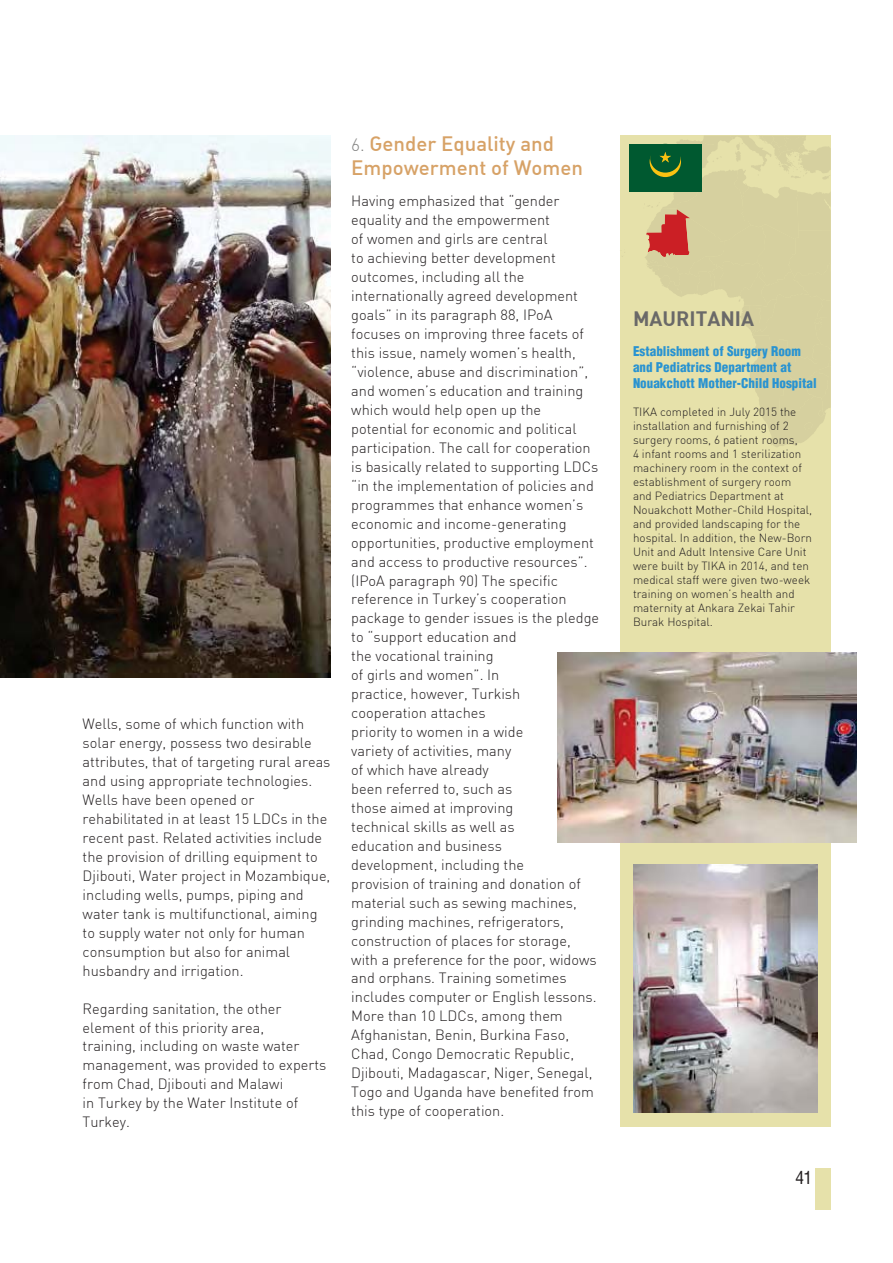
<style>
.page{position:relative;width:893px;height:1263px;background:#fff}
.page>*{position:absolute;margin:0;border:0;box-sizing:border-box;transform-origin:0 0}
.t1{font:500 20.4px/24.5px "DIN Alternate";color:#d7a267}
.t2{font:20.4px "DIN Bold Alternate";color:#6a6968}
.t3{font:17.55px "Helvetica Condensed";color:#231f20}
.t4{font:300 14.55px/18.9px "DIN";color:#231f20}
.t5{font:900 condensed 13.05px/15.8px "Helvetica";color:#2993d1}
.t6{font:300 11.7px/14px "DIN";color:#231f20}
.s1{font-family:"DIN";font-weight:300;font-size:17.55px;color:#838382}
</style>
<div class="page">
<img style="left:0;top:136px;width:331px;height:542px">
<div style="left:620px;top:136px;width:211px;height:991px;background:#e6e1aa"></div>
<div style="left:629px;top:144px;width:73px;height:47px;background:#005930"></div>
<svg style="left:643px;top:136px;width:188px;height:311px"></svg>
<img style="left:558px;top:652px;width:299px;height:191px">
<img style="left:633px;top:865px;width:184px;height:248px">
<div style="left:815px;top:1169px;width:16px;height:41px;background:#e6e1aa"></div>
<p class="t4" style="left:83px;top:716px;width:249px">Wells, some of which function with solar energy, possess two desirable attributes, that of targeting rural areas and using appropriate technologies.<br>Wells have been opened or rehabilitated in at least 15 LDCs in the recent past. Related activities include the provision of drilling equipment to Djibouti, Water project in Mozambique, including wells, pumps, piping and water tank is multifunctional, aiming to supply water not only for human consumption but also for animal husbandry and irrigation.</p>
<p class="t4" style="left:83px;top:1001px;width:245px">Regarding sanitation, the other element of this priority area,<br>training, including on waste water management, was provided to experts from Chad, Djibouti and Malawi<br>in Turkey by the Water Institute of<br>Turkey.</p>
<h1 class="t1" style="left:351px;top:133px;width:233px"><span class="s1">6.</span> Gender Equality and<br>Empowerment of Women</h1>
<p class="t4" style="left:351px;top:193px;width:249px">Having emphasized that “gender equality and the empowerment<br>of women and girls are central<br>to achieving better development outcomes, including all the internationally agreed development goals” in its paragraph 88, IPoA focuses on improving three facets of this issue, namely women’s health, “violence, abuse and discrimination”, and women’s education and training which would help open up the potential for economic and political participation. The call for cooperation is basically related to supporting LDCs “in the implementation of policies and programmes that enhance women’s economic and income-generating opportunities, productive employment and access to productive resources”. (IPoA paragraph 90) The specific reference in Turkey’s cooperation package to gender issues is the pledge to “support education and<br>the vocational training<br>of girls and women”. In<br>practice, however, Turkish cooperation attaches<br>priority to women in a wide<br>variety of activities, many<br>of which have already<br>been referred to, such as<br>those aimed at improving<br>technical skills as well as<br>education and business<br>development, including the<br>provision of training and donation of material such as sewing machines, grinding machines, refrigerators, construction of places for storage, with a preference for the poor, widows and orphans. Training sometimes includes computer or English lessons.<br>More than 10 LDCs, among them<br>Afghanistan, Benin, Burkina Faso,<br>Chad, Congo Democratic Republic,<br>Djibouti, Madagascar, Niger, Senegal,<br>Togo and Uganda have benefited from this type of cooperation.</p>
<h1 class="t2" style="left:633px;top:305px;width:123px">MAURITANIA</h1>
<p class="t5" style="left:633px;top:343px;width:185px">Establishment of Surgery Room and Pediatrics Department at<br>Nouakchott Mother-Child Hospital</p>
<p class="t6" style="left:633px;top:406px;width:181px">TIKA completed in July 2015 the installation and furnishing of 2 surgery rooms, 6 patient rooms,<br>4 infant rooms and 1 sterilization machinery room in the context of establishment of surgery room and Pediatrics Department at<br>Nouakchott Mother-Child Hospital, and provided landscaping for the hospital. In addition, the New-Born<br>Unit and Adult Intensive Care Unit were built by TIKA in 2014, and ten medical staff were given two-week training on women’s health and maternity at Ankara Zekai Tahir<br>Burak Hospital.</p>
<p class="t3" style="left:795px;top:1167px;width:16px">41</p>
</div>
